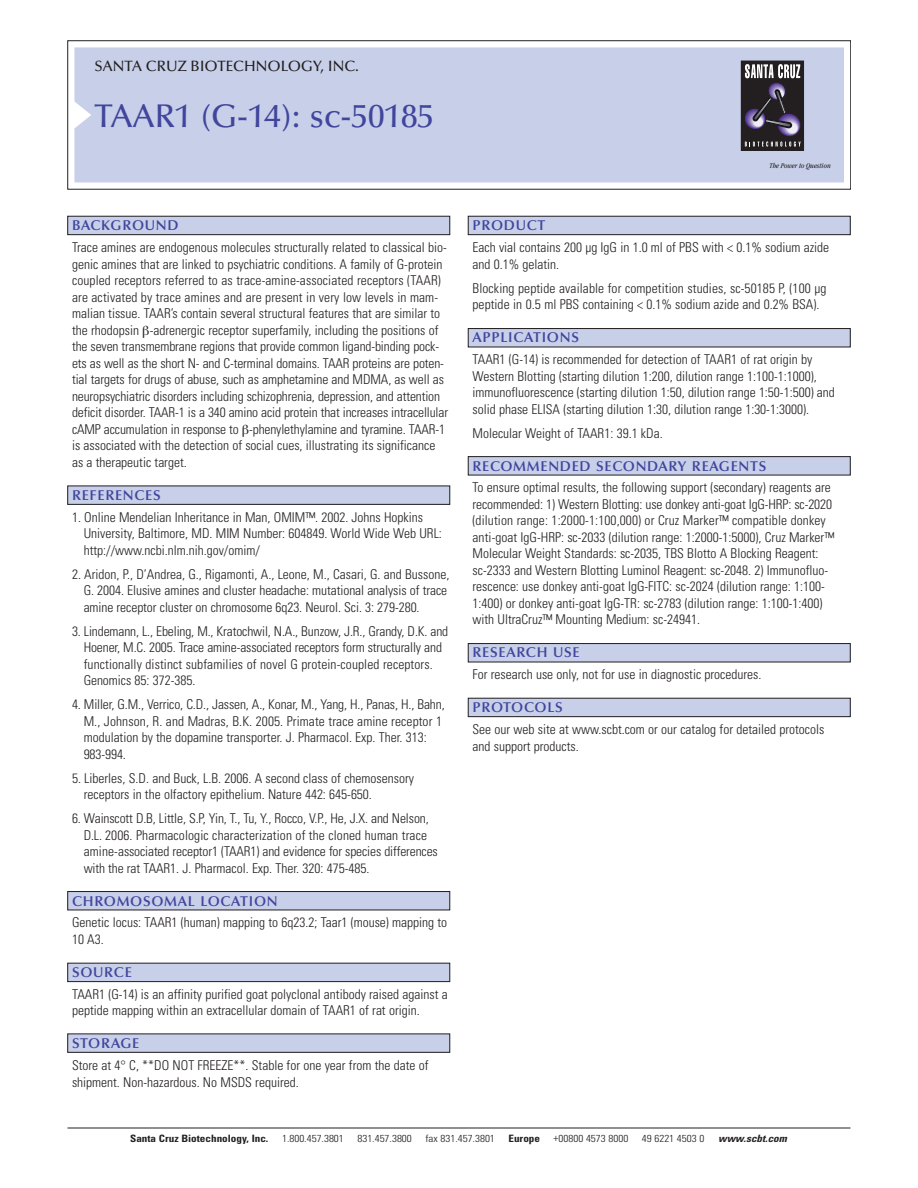
<style>
.page{position:relative;width:918px;height:1188px;background:#fff}
.page>*{position:absolute;margin:0;border:0;box-sizing:border-box;transform-origin:0 0}
.t1{font:500 33px "Optima";color:#41459c}
.t2{font:500 15px "Optima";color:#231f20}
.t3{font:600 14.25px "Optima";letter-spacing:.05em;color:#41459c}
.t4{font:300 condensed 13.5px/16.5px "Univers";color:#231f20}
.t5{font:300 condensed 10.2px "Univers";color:#231f20;scale:1.1 1}
.t6{font:700 condensed 10.2px "Univers";color:#231f20;scale:1.1 1}
.t7{font:italic 700 condensed 10.2px "Univers";color:#231f20;scale:1.1 1}
.t8{font:italic condensed 7.5px "Garamond";color:#231f20}
</style>
<div class="page">
<div style="left:74px;top:47px;width:770px;height:135px;background:#c7cfe9"></div>
<div style="left:741px;top:61px;width:62px;height:89px;background:#231f20"></div>
<div style="left:741px;top:61px;width:63px;height:90px;border:1px solid #231f20"></div>
<svg style="left:741px;top:64px;width:64px;height:83px"></svg>
<hr style="left:68px;top:1128px;width:782px;height:1px;background:#231f20">
<div style="left:68px;top:216px;width:382px;height:19px;background:#c7cfe9"></div>
<div style="left:68px;top:216px;width:382px;height:19px;border:1px solid #231f20"></div>
<div style="left:68px;top:486px;width:382px;height:18px;background:#c7cfe9"></div>
<div style="left:68px;top:486px;width:382px;height:19px;border:1px solid #231f20"></div>
<div style="left:468px;top:216px;width:382px;height:19px;background:#c7cfe9"></div>
<div style="left:468px;top:216px;width:382px;height:19px;border:1px solid #231f20"></div>
<div style="left:468px;top:329px;width:382px;height:18px;background:#c7cfe9"></div>
<div style="left:468px;top:328px;width:382px;height:19px;border:1px solid #231f20"></div>
<div style="left:468px;top:457px;width:382px;height:18px;background:#c7cfe9"></div>
<div style="left:468px;top:456px;width:382px;height:19px;border:1px solid #231f20"></div>
<div style="left:468px;top:644px;width:382px;height:18px;background:#c7cfe9"></div>
<div style="left:468px;top:643px;width:382px;height:19px;border:1px solid #231f20"></div>
<div style="left:468px;top:698px;width:382px;height:19px;background:#c7cfe9"></div>
<div style="left:468px;top:698px;width:382px;height:19px;border:1px solid #231f20"></div>
<div style="left:68px;top:963px;width:382px;height:19px;background:#c7cfe9"></div>
<div style="left:68px;top:963px;width:382px;height:19px;border:1px solid #231f20"></div>
<div style="left:68px;top:1034px;width:382px;height:18px;background:#c7cfe9"></div>
<div style="left:68px;top:1034px;width:382px;height:19px;border:1px solid #231f20"></div>
<div style="left:68px;top:892px;width:382px;height:18px;background:#c7cfe9"></div>
<div style="left:68px;top:891px;width:382px;height:19px;border:1px solid #231f20"></div>
<p class="t2" style="left:94px;top:60px;width:266px">SANTA CRUZ BIOTECHNOLOGY, INC.</p>
<h1 class="t1" style="left:94px;top:103px;width:341px">TAAR1 (G-14): sc-50185</h1>
<p class="t3" style="left:72px;top:220px;width:108px">BACKGROUND</p>
<p class="t4" style="left:72px;top:241px;width:378px">Trace amines are endogenous molecules structurally related to classical bio&shy;genic amines that are linked to psychiatric conditions. A family of G-protein coupled receptors referred to as trace-amine-associated receptors (TAAR) are activated by trace amines and are present in very low levels in mam&shy;malian tissue. TAAR’s contain several structural features that are similar to the rhodopsin -adrenergic receptor superfamily, including the positions of the seven transmembrane regions that provide common ligand-binding pock&shy;ets as well as the short N- and C-terminal domains. TAAR proteins are poten&shy;tial targets for drugs of abuse, such as amphetamine and MDMA, as well as neuropsychiatric disorders including schizophrenia, depression, and attention deficit disorder. TAAR-1 is a 340 amino acid protein that increases intracellular cAMP accumulation in response to -phenylethylamine and tyramine. TAAR-1 is associated with the detection of social cues, illustrating its significance as a therapeutic target.</p>
<p class="t3" style="left:72px;top:489px;width:90px">REFERENCES</p>
<p class="t4" style="left:84px;top:510px;width:360px;text-indent:-12px">1. Online Mendelian Inheritance in Man, OMIM™. 2002. Johns Hopkins<br>University, Baltimore, MD. MIM Number: 604849. World Wide Web URL: http://www.ncbi.nlm.nih.gov/omim/</p>
<p class="t4" style="left:84px;top:567px;width:367px;text-indent:-12px">2. Aridon, P., D’Andrea, G., Rigamonti, A., Leone, M., Casari, G. and Bussone,<br>G. 2004. Elusive amines and cluster headache: mutational analysis of trace amine receptor cluster on chromosome 6q23. Neurol. Sci. 3: 279-280.</p>
<p class="t4" style="left:84px;top:624px;width:366px;text-indent:-12px">3. Lindemann, L., Ebeling, M., Kratochwil, N.A., Bunzow, J.R., Grandy, D.K. and Hoener, M.C. 2005. Trace amine-associated receptors form structurally and functionally distinct subfamilies of novel G protein-coupled receptors.<br>Genomics 85: 372-385.</p>
<p class="t4" style="left:84px;top:697px;width:362px;text-indent:-12px">4. Miller, G.M., Verrico, C.D., Jassen, A., Konar, M., Yang, H., Panas, H., Bahn, M., Johnson, R. and Madras, B.K. 2005. Primate trace amine receptor 1 modulation by the dopamine transporter. J. Pharmacol. Exp. Ther. 313:<br>983-994.</p>
<p class="t4" style="left:84px;top:771px;width:332px;text-indent:-12px">5. Liberles, S.D. and Buck, L.B. 2006. A second class of chemosensory receptors in the olfactory epithelium. Nature 442: 645-650.</p>
<p class="t4" style="left:84px;top:811px;width:356px;text-indent:-12px">6. Wainscott D.B, Little, S.P, Yin, T., Tu, Y., Rocco, V.P., He, J.X. and Nelson, D.L. 2006. Pharmacologic characterization of the cloned human trace amine-associated receptor1 (TAAR1) and evidence for species differences with the rat TAAR1. J. Pharmacol. Exp. Ther. 320: 475-485.</p>
<p class="t3" style="left:72px;top:895px;width:207px">CHROMOSOMAL LOCATION</p>
<p class="t4" style="left:72px;top:916px;width:377px">Genetic locus: TAAR1 (human) mapping to 6q23.2; Taar1 (mouse) mapping to<br>10 A3.</p>
<p class="t3" style="left:72px;top:966px;width:61px">SOURCE</p>
<p class="t4" style="left:72px;top:987px;width:377px">TAAR1 (G-14) is an affinity purified goat polyclonal antibody raised against a peptide mapping within an extracellular domain of TAAR1 of rat origin.</p>
<p class="t3" style="left:72px;top:1038px;width:69px">STORAGE</p>
<p class="t4" style="left:72px;top:1059px;width:358px">Store at 4° C, **DO NOT FREEZE**. Stable for one year from the date of shipment. Non-hazardous. No MSDS required.</p>
<p class="t8" style="left:769px;top:163px;width:63px">The Power to Question</p>
<p class="t3" style="left:473px;top:220px;width:74px">PRODUCT</p>
<p class="t4" style="left:473px;top:241px;width:358px">Each vial contains 200 µg IgG in 1.0 ml of PBS with &lt; 0.1% sodium azide and 0.1% gelatin.</p>
<p class="t4" style="left:473px;top:281px;width:355px">Blocking peptide available for competition studies, sc-50185 P, (100 µg peptide in 0.5 ml PBS containing &lt; 0.1% sodium azide and 0.2% BSA).</p>
<p class="t3" style="left:473px;top:331px;width:108px">APPLICATIONS</p>
<p class="t4" style="left:473px;top:352px;width:364px">TAAR1 (G-14) is recommended for detection of TAAR1 of rat origin by Western Blotting (starting dilution 1:200, dilution range 1:100-1:1000), immunofluorescence (starting dilution 1:50, dilution range 1:50-1:500) and solid phase ELISA (starting dilution 1:30, dilution range 1:30-1:3000).</p>
<p class="t4" style="left:473px;top:426px;width:192px">Molecular Weight of TAAR1: 39.1 kDa.</p>
<p class="t3" style="left:473px;top:460px;width:295px">RECOMMENDED SECONDARY REAGENTS</p>
<p class="t4" style="left:473px;top:481px;width:363px">To ensure optimal results, the following support (secondary) reagents are recommended: 1) Western Blotting: use donkey anti-goat IgG-HRP: sc-2020 (dilution range: 1:2000-1:100,000) or Cruz Marker™ compatible donkey anti-goat IgG-HRP: sc-2033 (dilution range: 1:2000-1:5000), Cruz Marker™ Molecular Weight Standards: sc-2035, TBS Blotto A Blocking Reagent: sc-2333 and Western Blotting Luminol Reagent: sc-2048. 2) Immunofluo&shy;rescence: use donkey anti-goat IgG-FITC: sc-2024 (dilution range: 1:100- 1:400) or donkey anti-goat IgG-TR: sc-2783 (dilution range: 1:100-1:400) with UltraCruz™ Mounting Medium: sc-24941.</p>
<p class="t3" style="left:473px;top:647px;width:109px">RESEARCH USE</p>
<p class="t4" style="left:473px;top:668px;width:290px">For research use only, not for use in diagnostic procedures.</p>
<p class="t3" style="left:473px;top:702px;width:92px">PROTOCOLS</p>
<p class="t4" style="left:473px;top:723px;width:353px">See our web site at www.scbt.com or our catalog for detailed protocols and support products.</p>
<p class="t6" style="left:130px;top:1135px;width:127px">Santa Cruz Biotechnology, Inc.</p>
<p class="t5" style="left:282px;top:1135px;width:58px">1.800.457.3801</p>
<p class="t5" style="left:357px;top:1135px;width:51px">831.457.3800</p>
<p class="t5" style="left:425px;top:1135px;width:65px">fax 831.457.3801</p>
<p class="t6" style="left:508px;top:1135px;width:30px">Europe</p>
<p class="t5" style="left:554px;top:1135px;width:69px">+00800 4573 8000</p>
<p class="t5" style="left:642px;top:1135px;width:58px">49 6221 4503 0</p>
<p class="t7" style="left:718px;top:1135px;width:66px">www.scbt.com</p>
</div>
